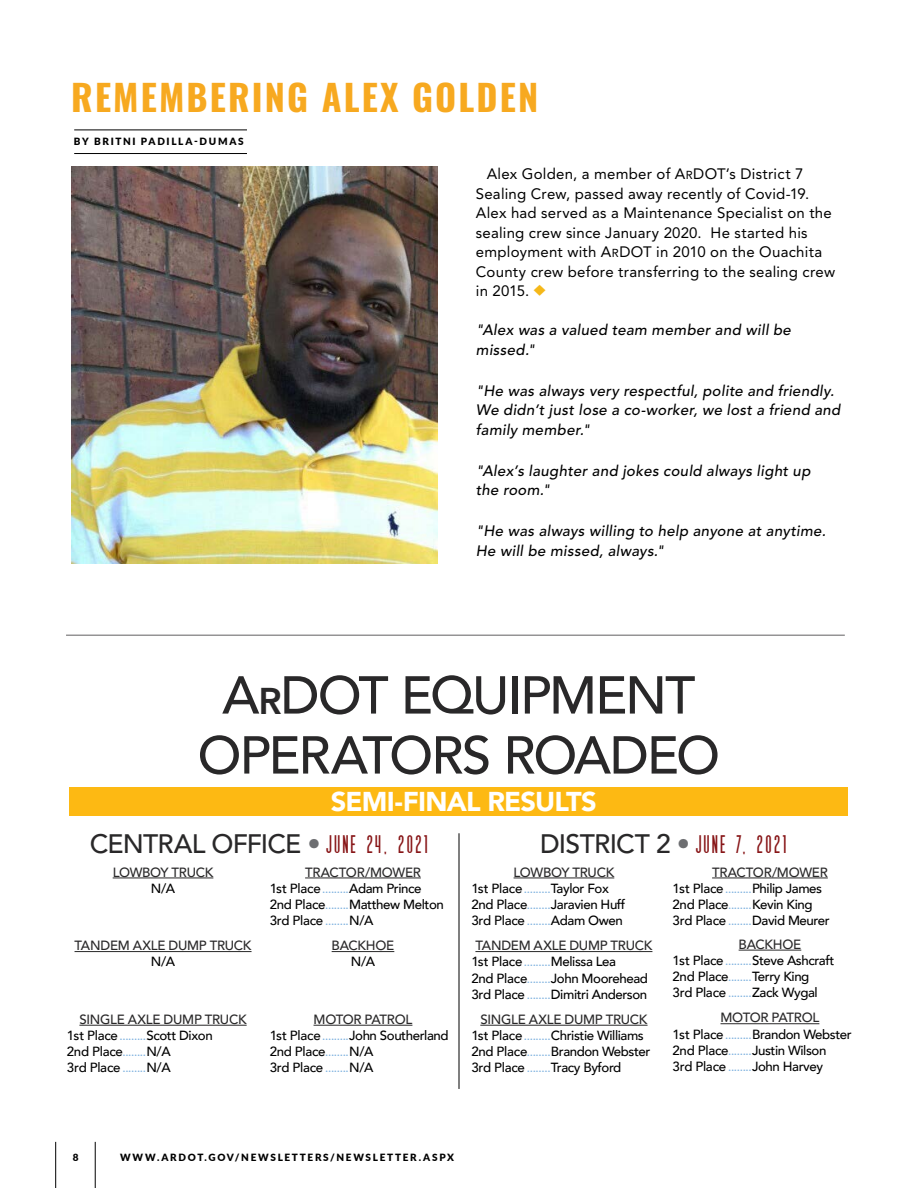
<style>
.page{position:relative;width:918px;height:1188px;background:#fff}
.page>*{position:absolute;margin:0;border:0;box-sizing:border-box;transform-origin:0 0}
.t1{font:500 52.8px/60px "Avenir LT Std";letter-spacing:-.04em;color:#292829;text-align:center}
.t2{font:700 36px "Oswald";letter-spacing:.06em;color:#f7a920}
.t3{font:900 27.15px "Avenir";letter-spacing:-.03em;color:#fff}
.t4{font:500 26.55px "Avenir LT Std";letter-spacing:-.03em;color:#292829}
.t5{font:700 26.55px "SF Movie Poster";letter-spacing:.095em;color:#871517}
.t6{font:italic 500 15px/19.5px "Avenir LT Std";letter-spacing:.02em;color:#000}
.t7{font:15px/19.5px "Avenir LT Std";letter-spacing:.015em;color:#000}
.t8{font:500 13.2px/16.2px "Avenir";letter-spacing:-.03em;color:#000}
.t9{font:500 13.2px "Avenir LT Std";letter-spacing:-.02em;color:#292829}
.t10{font:900 10.05px "Lato";letter-spacing:.17em;color:#000}
.s1{font-size:11.55px}
.s2{font-family:"Dingthings Normal";font-size:13.5px;color:#f5b819}
.s3{font-weight:800;font-size:36.9px}
.s4{color:#6d6e71}
.s5{font-family:"SF Movie Poster";font-weight:700;color:#871517}
.s6{font-size:11.85px;color:#7bafde}
.s7{font-family:"Avenir LT Std";font-weight:500;color:#292829}
.s8{font-family:"Avenir LT Std";font-weight:500;color:#6d6e71}
</style>
<div class="page">
<hr style="left:95px;top:1142px;width:1px;height:46px;background:#000">
<hr style="left:55px;top:1142px;width:1px;height:46px;background:#000">
<div style="left:69px;top:788px;width:779px;height:28px;background:#fdb913"></div>
<hr style="left:459px;top:833px;width:1px;height:256px;background:#000">
<hr style="left:113px;top:878px;width:100px;height:1px;background:#292829">
<hr style="left:75px;top:951px;width:177px;height:1px;background:#292829">
<hr style="left:79px;top:1025px;width:168px;height:1px;background:#292829">
<hr style="left:305px;top:878px;width:116px;height:1px;background:#292829">
<hr style="left:332px;top:951px;width:62px;height:1px;background:#292829">
<hr style="left:314px;top:1025px;width:98px;height:1px;background:#292829">
<hr style="left:514px;top:878px;width:100px;height:1px;background:#292829">
<hr style="left:475px;top:951px;width:177px;height:1px;background:#292829">
<hr style="left:480px;top:1025px;width:168px;height:1px;background:#292829">
<hr style="left:712px;top:878px;width:116px;height:1px;background:#292829">
<hr style="left:739px;top:950px;width:62px;height:1px;background:#292829">
<hr style="left:721px;top:1023px;width:98px;height:1px;background:#292829">
<hr style="left:74px;top:130px;width:173px;height:1px;background:#000">
<hr style="left:74px;top:153px;width:173px;height:1px;background:#000">
<img style="left:71px;top:166px;width:366px;height:398px">
<hr style="left:66px;top:634px;width:779px;height:2px;background:#292829">
<h2 class="t2" style="left:71px;top:78px;width:469px">REMEMBERING ALEX GOLDEN</h2>
<p class="t10" style="left:74px;top:134px;width:171px">BY BRITNI PADILLA-DUMAS</p>
<p class="t7" style="left:476px;top:164px;width:361px;text-indent:11px">Alex Golden, a member of A<span class="s1">r</span>DOT’s District 7<br>Sealing Crew, passed away recently of Covid-19.<br>Alex had served as a Maintenance Specialist on the sealing crew since January 2020. He started his employment with A<span class="s1">r</span>DOT in 2010 on the Ouachita County crew before transferring to the sealing crew in 2015. <span class="s2">u</span></p>
<p class="t6" style="left:476px;top:321px;width:317px">"Alex was a valued team member and will be missed."</p>
<p class="t6" style="left:476px;top:381px;width:366px">"He was always very respectful, polite and friendly.<br>We didn’t just lose a co-worker, we lost a friend and family member."</p>
<p class="t6" style="left:476px;top:461px;width:336px">"Alex’s laughter and jokes could always light up the room."</p>
<p class="t6" style="left:476px;top:522px;width:352px">"He was always willing to help anyone at anytime.<br>He will be missed, always."</p>
<h1 class="t1" style="left:197px;top:667px;width:524px">A<span class="s3">r</span>DOT EQUIPMENT<br>OPERATORS ROADEO</h1>
<h3 class="t3" style="left:331px;top:779px;width:268px">SEMI-FINAL RESULTS</h3>
<h3 class="t4" style="left:90px;top:829px;width:340px">CENTRAL OFFICE <span class="s4">•</span> <span class="s5">JUNE 24, 2021</span></h3>
<p class="t9" style="left:113px;top:864px;width:102px">LOWBOY TRUCK</p>
<p class="t8" style="left:151px;top:879px;width:26px">N/A</p>
<p class="t9" style="left:75px;top:938px;width:179px">TANDEM AXLE DUMP TRUCK</p>
<p class="t8" style="left:151px;top:953px;width:26px">N/A</p>
<p class="t9" style="left:305px;top:864px;width:117px">TRACTOR/MOWER</p>
<p class="t8" style="left:270px;top:879px;width:176px">1st Place <span class="s6">.........</span>Adam Prince<br>2nd Place<span class="s6">........</span>Matthew Melton<br>3rd Place <span class="s6">........</span>N/A</p>
<p class="t9" style="left:332px;top:938px;width:64px">BACKHOE</p>
<p class="t8" style="left:351px;top:953px;width:26px">N/A</p>
<p class="t9" style="left:79px;top:1012px;width:169px">SINGLE AXLE DUMP TRUCK</p>
<p class="t8" style="left:67px;top:1027px;width:147px">1st Place <span class="s6">.........</span>Scott Dixon<br>2nd Place<span class="s6">........</span>N/A<br>3rd Place <span class="s6">........</span>N/A</p>
<p class="t9" style="left:314px;top:1012px;width:100px">MOTOR PATROL</p>
<p class="t8" style="left:270px;top:1027px;width:180px">1st Place <span class="s6">.........</span>John Southerland<br>2nd Place<span class="s6">........</span>N/A<br>3rd Place <span class="s6">........</span>N/A</p>
<h3 class="t5" style="left:540px;top:830px;width:248px"><span class="s7">DISTRICT 2</span> <span class="s8">•</span> JUNE 7, 2021</h3>
<p class="t9" style="left:514px;top:864px;width:102px">LOWBOY TRUCK</p>
<p class="t8" style="left:471px;top:879px;width:155px">1st Place <span class="s6">.........</span>Taylor Fox<br>2nd Place<span class="s6">........</span>Jaravien Huff<br>3rd Place <span class="s6">........</span>Adam Owen</p>
<p class="t9" style="left:475px;top:938px;width:179px">TANDEM AXLE DUMP TRUCK</p>
<p class="t8" style="left:471px;top:953px;width:178px">1st Place <span class="s6">.........</span>Melissa Lea<br>2nd Place<span class="s6">........</span>John Moorehead<br>3rd Place <span class="s6">........</span>Dimitri Anderson</p>
<p class="t9" style="left:480px;top:1012px;width:169px">SINGLE AXLE DUMP TRUCK</p>
<p class="t8" style="left:471px;top:1027px;width:181px">1st Place <span class="s6">.........</span>Christie Williams<br>2nd Place<span class="s6">........</span>Brandon Webster<br>3rd Place <span class="s6">........</span>Tracy Byford</p>
<p class="t9" style="left:712px;top:864px;width:117px">TRACTOR/MOWER</p>
<p class="t8" style="left:673px;top:879px;width:159px">1st Place <span class="s6">.........</span>Philip James<br>2nd Place<span class="s6">........</span>Kevin King<br>3rd Place <span class="s6">........</span>David Meurer</p>
<p class="t9" style="left:739px;top:937px;width:64px">BACKHOE</p>
<p class="t8" style="left:673px;top:952px;width:163px">1st Place <span class="s6">.........</span>Steve Ashcraft<br>2nd Place<span class="s6">........</span>Terry King<br>3rd Place <span class="s6">........</span>Zack Wygal</p>
<p class="t9" style="left:721px;top:1010px;width:100px">MOTOR PATROL</p>
<p class="t8" style="left:673px;top:1025px;width:181px">1st Place <span class="s6">.........</span>Brandon Webster<br>2nd Place<span class="s6">........</span>Justin Wilson<br>3rd Place <span class="s6">........</span>John Harvey</p>
<p class="t10" style="left:73px;top:1150px;width:7px">8</p>
<p class="t10" style="left:120px;top:1150px;width:336px">WWW.ARDOT.GOV/NEWSLETTERS/NEWSLETTER.ASPX</p>
</div>
